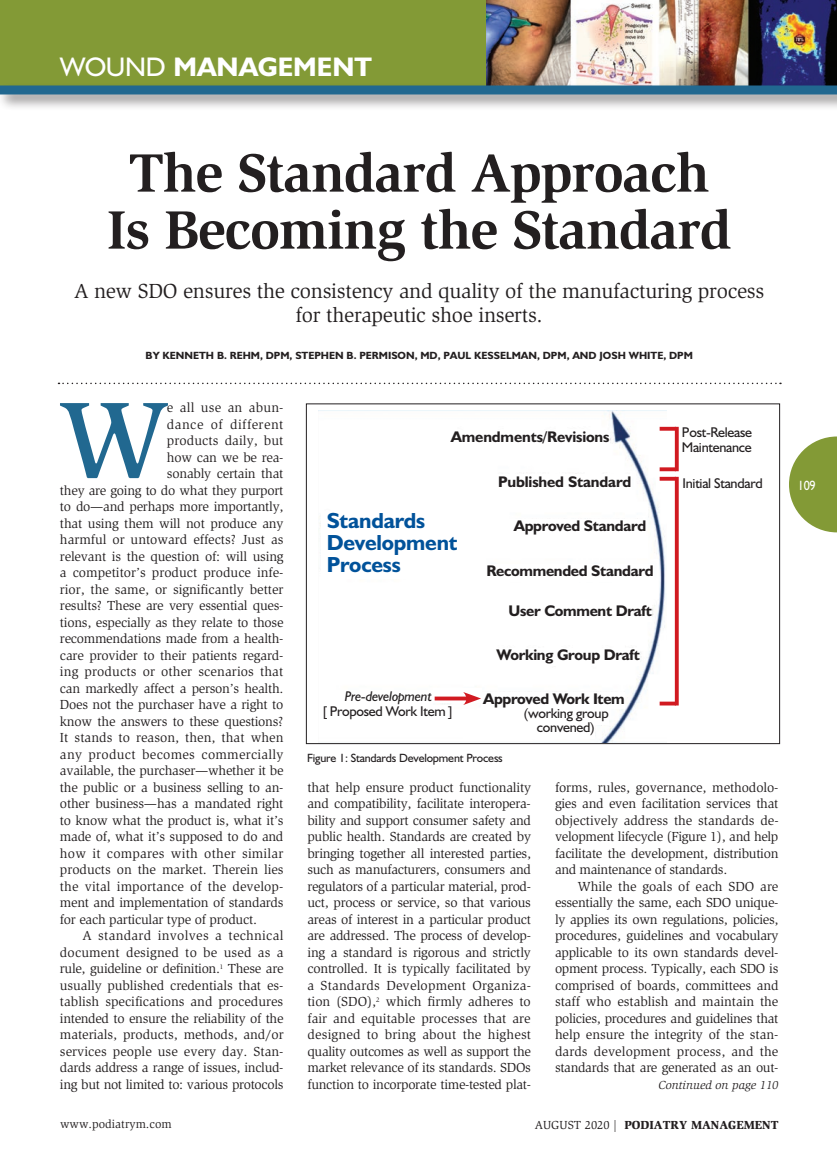
<style>
.page{position:relative;width:837px;height:1161px;background:#fff}
.page>*{position:absolute;margin:0;border:0;box-sizing:border-box;transform-origin:0 0}
.t1{font:500 112.05px "Slimbach";color:#216890}
.t2{font:700 55.5px/57px "Slimbach";letter-spacing:-.02em;color:#231f20;text-align:center}
.t3{font:27px "Humanist 521 BT";letter-spacing:-.015em;color:#fff}
.t4{font:700 27px "Humanist 521 BT";color:#fff}
.t5{font:700 21.9px/21.9px "Humanist 521 BT";letter-spacing:-.01em;color:#01529a}
.t6{font:21px/24px "Slimbach";letter-spacing:-.015em;color:#231f20;text-align:center}
.t7{font:700 15.45px "Humanist 521 BT";letter-spacing:-.02em;color:#231f20}
.t8{font:15.45px "Minion Pro";color:#231f20}
.t9{font:14.25px/14.2px "Humanist 521 BT";letter-spacing:-.02em;color:#231f20;text-align:center}
.t10{font:italic 14.25px "Humanist 521 BT";letter-spacing:-.02em;color:#231f20}
.t11{font:13.5px/16.5px "Slimbach";letter-spacing:-.02em;color:#231f20;text-align:justify}
.t12{font:13.5px "Slimbach";color:#231f20}
.t13{font:13.5px "Slimbach";letter-spacing:.005em;color:#231f20}
.t14{font:13.5px "Slimbach";letter-spacing:.02em;color:#231f20}
.t15{font:13.5px "Slimbach";letter-spacing:.015em;color:#231f20}
.t16{font:13.5px "Slimbach";letter-spacing:.01em;color:#231f20}
.t17{font:13.5px "Slimbach";letter-spacing:.035em;color:#231f20}
.t18{font:13.5px "Humanist 521 BT";color:#fff;scale:.9 1}
.t19{font:12px "Humanist 521 BT";letter-spacing:-.015em;color:#231f20}
.t20{font:900 12px "Slimbach";color:#231f20}
.t21{font:italic 12px "Slimbach";color:#231f20}
.t22{font:12px "Slimbach";color:#231f20}
.t23{font:700 10.5px "Humanist 521 BT";color:#231f20}
.s1{font-weight:700}
.s2{font-weight:400}
</style>
<div class="page">
<svg style="left:789px;top:436px;width:48px;height:96px"></svg>
<svg style="left:58px;top:383px;width:723px;height:1px"></svg>
<div style="left:0;top:0;width:837px;height:88px;background:#839a36"></div>
<div style="left:306px;top:404px;width:474px;height:340px;border:1px solid #231f20"></div>
<img style="left:319px;top:410px;width:348px;height:332px">
<div style="left:321px;top:511px;width:139px;height:67px;background:#fff"></div>
<div style="left:448px;top:430px;width:162px;height:18px;background:#fff"></div>
<div style="left:470px;top:475px;width:161px;height:17px;background:#fff"></div>
<div style="left:485px;top:519px;width:161px;height:17px;background:#fff"></div>
<div style="left:476px;top:564px;width:178px;height:17px;background:#fff"></div>
<div style="left:490px;top:604px;width:162px;height:17px;background:#fff"></div>
<div style="left:478px;top:649px;width:162px;height:17px;background:#fff"></div>
<div style="left:482px;top:692px;width:143px;height:17px;background:#fff"></div>
<div style="left:322px;top:690px;width:110px;height:16px;background:#fff"></div>
<div style="left:322px;top:706px;width:132px;height:17px;background:#fff"></div>
<div style="left:477px;top:708px;width:132px;height:17px;background:#fff"></div>
<div style="left:463px;top:722px;width:132px;height:17px;background:#fff"></div>
<svg style="left:675px;top:477px;width:4px;height:229px"></svg>
<div style="left:656px;top:691px;width:15px;height:22px;background:#fff"></div>
<svg style="left:660px;top:702px;width:16px;height:4px"></svg>
<div style="left:657px;top:420px;width:16px;height:72px;background:#fff"></div>
<svg style="left:660px;top:477px;width:16px;height:4px"></svg>
<svg style="left:675px;top:427px;width:4px;height:44px"></svg>
<svg style="left:660px;top:427px;width:16px;height:4px"></svg>
<svg style="left:660px;top:467px;width:16px;height:4px"></svg>
<svg style="left:433px;top:689px;width:49px;height:14px"></svg>
<hr style="left:435px;top:697px;width:35px;height:3px;background:#d11a21">
<svg style="left:463px;top:692px;width:18px;height:13px"></svg>
<img style="left:486px;top:0;width:351px;height:82px">
<div style="left:0;top:82px;width:837px;height:29px;background:#231f20;opacity:.5"></div>
<div style="left:0;top:86px;width:837px;height:8px;background:#216890"></div>
<h3 class="t3" style="left:60px;top:50px;width:136px">WOUND <span class="s1">MANA</span></h3>
<h3 class="t4" style="left:258px;top:50px;width:40px">GEMENT</h3>
<h2 class="t2" style="left:107px;top:144px;width:626px">The Standard Approach<br>Is Becoming the Standard</h2>
<h3 class="t6" style="left:74px;top:279px;width:692px">A new SDO ensures the consistency and quality of the manufacturing process for therapeutic shoe inserts.</h3>
<p class="t23" style="left:146px;top:349px;width:547px">By Kenneth B. Rehm, DPM, Stephen B. Permison, MD, Paul Kesselman, DPM, and Josh White, DPM</p>
<p class="t8" style="left:300px;top:350px;width:93px">Aug20—Rehm</p>
<h1 class="t1" style="left:57px;top:373px;width:113px">W</h1>
<p class="t15" style="left:167px;top:400px;width:118px">e all use an abun-</p>
<p class="t17" style="left:167px;top:416px;width:118px">dance of different</p>
<p class="t13" style="left:167px;top:433px;width:118px">products daily, but</p>
<p class="t11" style="left:167px;top:449px;width:118px">how can we be rea-</p>
<p class="t11" style="left:167px;top:465px;width:118px">sonably certain that</p>
<p class="t11" style="left:60px;top:482px;width:225px">they are going to do what they purport</p>
<p class="t11" style="left:60px;top:498px;width:225px">to do—and perhaps more importantly,</p>
<p class="t11" style="left:60px;top:515px;width:225px">that using them will not produce any</p>
<p class="t12" style="left:60px;top:532px;width:225px">harmful or untoward effects? Just as</p>
<p class="t11" style="left:60px;top:548px;width:225px">relevant is the question of: will using</p>
<p class="t12" style="left:60px;top:565px;width:225px">a competitor’s product produce infe-</p>
<p class="t11" style="left:60px;top:581px;width:225px">rior, the same, or significantly better</p>
<p class="t11" style="left:60px;top:597px;width:225px">results? These are very essential ques-</p>
<p class="t11" style="left:60px;top:614px;width:225px">tions, especially as they relate to those</p>
<p class="t11" style="left:60px;top:630px;width:225px">recommendations made from a health-</p>
<p class="t11" style="left:60px;top:647px;width:225px">care provider to their patients regard-</p>
<p class="t13" style="left:60px;top:664px;width:225px">ing products or other scenarios that</p>
<p class="t11" style="left:60px;top:680px;width:225px">can markedly affect a person’s health.</p>
<p class="t11" style="left:60px;top:696px;width:225px">Does not the purchaser have a right to</p>
<p class="t11" style="left:60px;top:713px;width:225px">know the answers to these questions?</p>
<p class="t12" style="left:60px;top:730px;width:225px">It stands to reason, then, that when</p>
<p class="t14" style="left:60px;top:746px;width:225px">any product becomes commercially</p>
<p class="t11" style="left:60px;top:762px;width:225px">available, the purchaser—whether it be</p>
<p class="t11" style="left:60px;top:779px;width:225px">the public or a business selling to an-</p>
<p class="t11" style="left:60px;top:795px;width:225px">other business—has a mandated right</p>
<p class="t11" style="left:60px;top:812px;width:225px">to know what the product is, what it’s</p>
<p class="t11" style="left:60px;top:828px;width:225px">made of, what it’s supposed to do and</p>
<p class="t15" style="left:60px;top:845px;width:225px">how it compares with other similar</p>
<p class="t11" style="left:60px;top:861px;width:225px">products on the market. Therein lies</p>
<p class="t13" style="left:60px;top:878px;width:225px">the vital importance of the develop-</p>
<p class="t11" style="left:60px;top:894px;width:225px">ment and implementation of standards</p>
<p class="t11" style="left:60px;top:911px;width:199px">for each particular type of product.</p>
<p class="t14" style="left:83px;top:928px;width:203px">A standard involves a technical</p>
<p class="t16" style="left:60px;top:944px;width:225px">document designed to be used as a</p>
<p class="t11" style="left:60px;top:960px;width:225px">rule, guideline or definition.<sup>1</sup> These are</p>
<p class="t11" style="left:60px;top:977px;width:225px">usually published credentials that es-</p>
<p class="t12" style="left:60px;top:994px;width:225px">tablish specifications and procedures</p>
<p class="t11" style="left:60px;top:1010px;width:225px">intended to ensure the reliability of the</p>
<p class="t11" style="left:60px;top:1026px;width:225px">materials, products, methods, and/or</p>
<p class="t12" style="left:60px;top:1043px;width:225px">services people use every day. Stan-</p>
<p class="t11" style="left:60px;top:1059px;width:225px">dards address a range of issues, includ-</p>
<p class="t11" style="left:60px;top:1076px;width:225px">ing but not limited to: various protocols</p>
<p class="t7" style="left:451px;top:427px;width:160px">Amendments/Revisions</p>
<p class="t7" style="left:498px;top:472px;width:135px">Published Standard</p>
<p class="t7" style="left:514px;top:516px;width:134px">Approved Standard</p>
<p class="t7" style="left:487px;top:561px;width:169px">Recommended Standard</p>
<p class="t7" style="left:509px;top:601px;width:145px">User Comment Draft</p>
<p class="t7" style="left:496px;top:646px;width:145px">Working Group Draft</p>
<h3 class="t5" style="left:327px;top:509px;width:132px">Standards<br>Development<br>Process</h3>
<p class="t10" style="left:345px;top:688px;width:89px">Pre-development</p>
<p class="t7" style="left:483px;top:689px;width:143px">Approved Work Item</p>
<p class="t9" style="left:323px;top:703px;width:131px">[ Proposed Work Item ]</p>
<p class="t9" style="left:524px;top:706px;width:86px">(working group convened)</p>
<p class="t19" style="left:307px;top:751px;width:197px">Figure 1: Standards Development Process</p>
<p class="t9" style="left:682px;top:425px;width:72px;text-align:left">Post-Release<br>Maintenance</p>
<p class="t9" style="left:683px;top:475px;width:82px">Initial Standard</p>
<p class="t11" style="left:307px;top:779px;width:225px">that help ensure product functionality and compatibility, facilitate interopera&shy;bility and support consumer safety and public health. Standards are created by bringing together all interested parties, such as manufacturers, consumers and regulators of a particular material, prod&shy;uct, process or service, so that various areas of interest in a particular product are addressed. The process of develop&shy;ing a standard is rigorous and strictly controlled. It is typically facilitated by a Standards Development Organiza&shy;tion (SDO),<sup>2</sup> which firmly adheres to fair and equitable processes that are designed to bring about the highest quality outcomes as well as support the market relevance of its standards. SDOs function to incorporate time-tested plat-</p>
<p class="t11" style="left:555px;top:779px;width:225px">forms, rules, governance, methodolo&shy;gies and even facilitation services that objectively address the standards de&shy;velopment lifecycle (Figure 1), and help facilitate the development, distribution and maintenance of standards.</p>
<p class="t11" style="left:555px;top:878px;width:225px;text-indent:23px">While the goals of each SDO are essentially the same, each SDO unique&shy;ly applies its own regulations, policies, procedures, guidelines and vocabulary applicable to its own standards devel&shy;opment process. Typically, each SDO is comprised of boards, committees and staff who establish and maintain the policies, procedures and guidelines that help ensure the integrity of the stan&shy;dards development process, and the standards that are generated as an out-</p>
<p class="t21" style="left:659px;top:1078px;width:121px">Continued on page 110</p>
<p class="t22" style="left:60px;top:1117px;width:113px">www.podiatrym.com</p>
<p class="t20" style="left:535px;top:1117px;width:245px"><span class="s2">AUGUST 2020 |</span> PODIATRY MANAGEMENT</p>
<p class="t18" style="left:798px;top:477px;width:21px">109</p>
</div>
